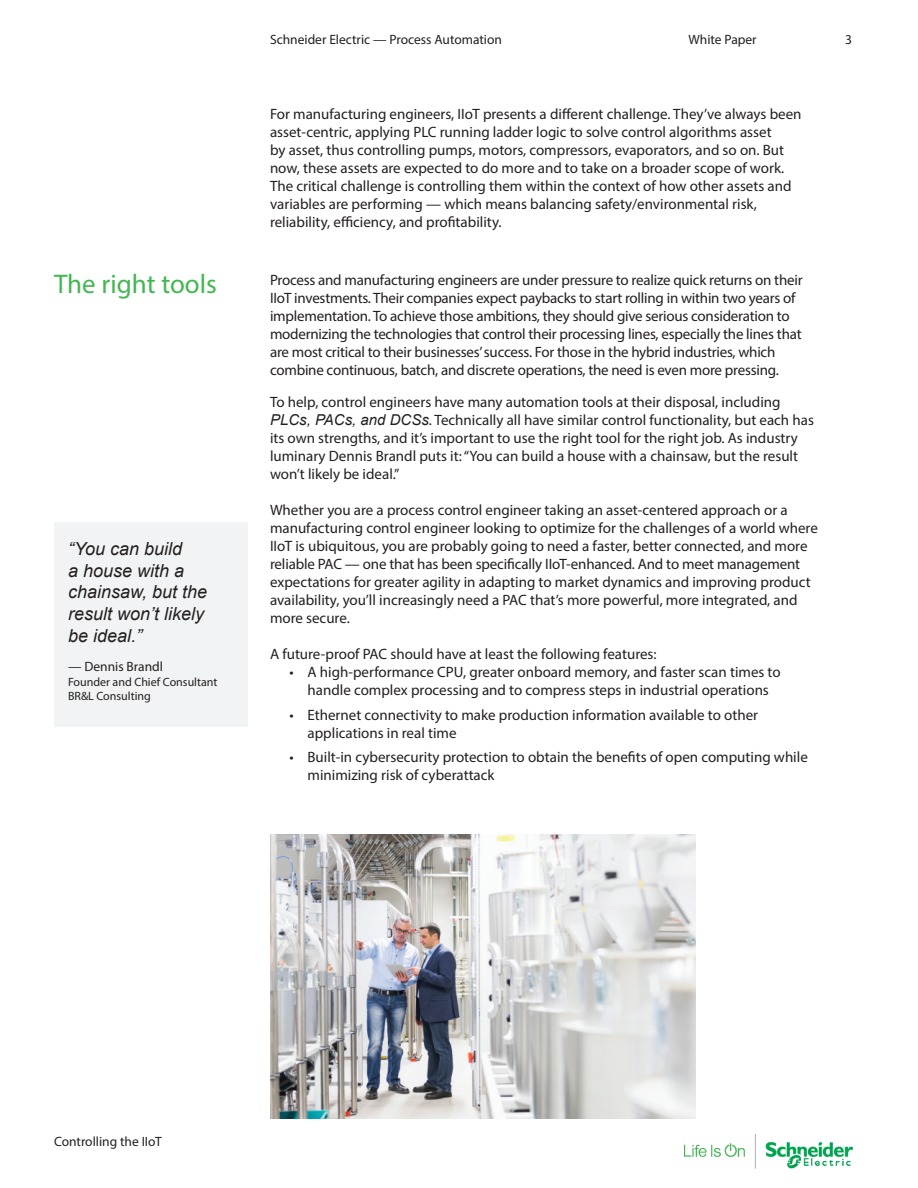
<style>
.page{position:relative;width:918px;height:1188px;background:#fff}
.page>*{position:absolute;margin:0;border:0;box-sizing:border-box;transform-origin:0 0}
.t1{font:27px "Myriad Pro";color:#42b751}
.t2{font:italic 18px/21.6px "Arial";color:#231f20}
.t3{font:15px/18px "Myriad Pro";color:#231f20}
.t4{font:13.5px "Myriad Pro";color:#231f20}
.t5{font:12px "Myriad Pro";color:#231f20}
.s1{font-family:"Arial";font-style:italic}
</style>
<div class="page">
<img style="left:684px;top:1134px;width:169px;height:35px">
<div style="left:54px;top:523px;width:193px;height:204px;background:#f2f3f4"></div>
<img style="left:270px;top:835px;width:425px;height:283px">
<p class="t1" style="left:54px;top:267px;width:164px">The right tools</p>
<p class="t2" style="left:68px;top:538px;width:141px">“You can build<br>a house with a chainsaw, but the result won’t likely be ideal.”</p>
<p class="t4" style="left:68px;top:659px;width:96px">— Dennis Brandl</p>
<p class="t5" style="left:68px;top:674px;width:151px">Founder and Chief Consultant</p>
<p class="t5" style="left:68px;top:689px;width:84px">BR&amp;L Consulting</p>
<p class="t4" style="left:270px;top:31px;width:234px">Schneider Electric — Process Automation</p>
<p class="t4" style="left:688px;top:31px;width:70px">White Paper</p>
<p class="t3" style="left:270px;top:105px;width:533px">For manufacturing engineers, IIoT presents a different challenge. They’ve always been asset-centric, applying PLC running ladder logic to solve control algorithms asset<br>by asset, thus controlling pumps, motors, compressors, evaporators, and so on. But now, these assets are expected to do more and to take on a broader scope of work.<br>The critical challenge is controlling them within the context of how other assets and variables are performing — which means balancing safety/environmental risk, reliability, efficiency, and profitability.</p>
<p class="t3" style="left:270px;top:271px;width:534px">Process and manufacturing engineers are under pressure to realize quick returns on their IIoT investments. Their companies expect paybacks to start rolling in within two years of implementation. To achieve those ambitions, they should give serious consideration to modernizing the technologies that control their processing lines, especially the lines that are most critical to their businesses’ success. For those in the hybrid industries, which combine continuous, batch, and discrete operations, the need is even more pressing.</p>
<p class="t3" style="left:270px;top:393px;width:545px">To help, control engineers have many automation tools at their disposal, including <span class="s1">PLCs, PACs, and DCSs</span>. Technically all have similar control functionality, but each has its own strengths, and it’s important to use the right tool for the right job. As industry luminary Dennis Brandl puts it: “You can build a house with a chainsaw, but the result won’t likely be ideal.”</p>
<p class="t3" style="left:270px;top:501px;width:549px">Whether you are a process control engineer taking an asset-centered approach or a manufacturing control engineer looking to optimize for the challenges of a world where IIoT is ubiquitous, you are probably going to need a faster, better connected, and more reliable PAC — one that has been specifically IIoT-enhanced. And to meet management expectations for greater agility in adapting to market dynamics and improving product availability, you’ll increasingly need a PAC that’s more powerful, more integrated, and more secure.</p>
<p class="t3" style="left:270px;top:645px;width:388px">A future-proof PAC should have at least the following features:</p>
<p class="t3" style="left:290px;top:663px;width:493px;text-align:center">• A high-performance CPU, greater onboard memory, and faster scan times to handle complex processing and to compress steps in industrial operations</p>
<p class="t3" style="left:308px;top:705px;width:452px;text-indent:-18px">• Ethernet connectivity to make production information available to other applications in real time</p>
<p class="t3" style="left:308px;top:748px;width:502px;text-indent:-18px">• Built-in cybersecurity protection to obtain the benefits of open computing while minimizing risk of cyberattack</p>
<p class="t4" style="left:845px;top:31px;width:8px">3</p>
<p class="t4" style="left:54px;top:1133px;width:109px">Controlling the IIoT</p>
</div>
